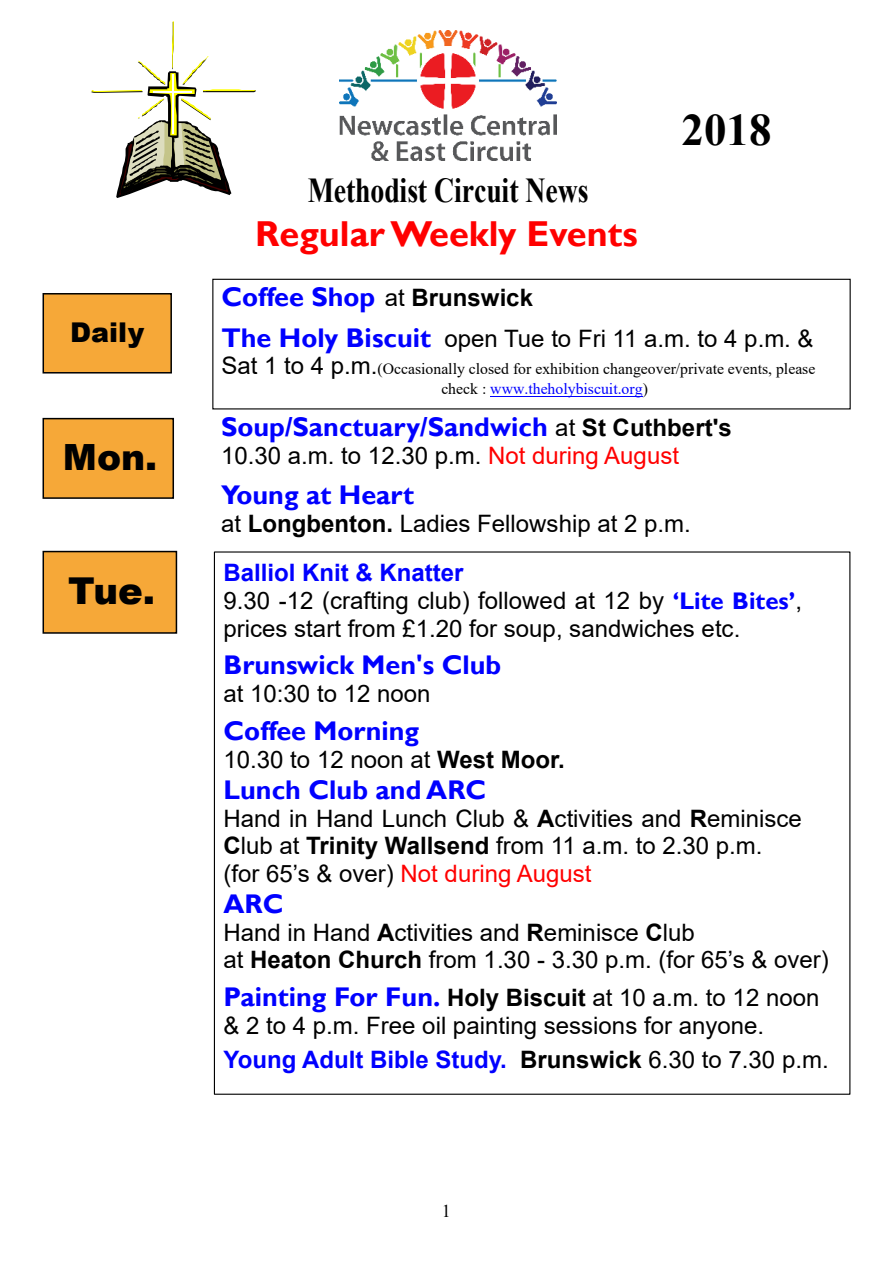
<style>
.page{position:relative;width:893px;height:1263px;background:#fff}
.page>*{position:absolute;margin:0;border:0;box-sizing:border-box;transform-origin:0 0}
.t1{font:700 45px "Times New Roman";color:#000}
.t2{font:900 37.05px "Arial";color:#000}
.t3{font:900 36.15px "Arial";color:#000}
.t4{font:700 36px "Gill Sans";color:#f00}
.t5{font:700 34.95px "Times New Roman";color:#000;scale:.8 1}
.t6{font:900 27.3px "Arial";color:#000}
.t7{font:700 27px "Gill Sans";color:#00f}
.t8{font:24px/27.5px "Arial";color:#000}
.t9{font:700 24px "Arial";color:#00f}
.t10{font:18px "Times New Roman";color:#000}
.t11{font:15.75px/19.8px "Times New Roman";color:#000}
.s1{font-family:"Arial";font-weight:400;font-size:24px;color:#000}
.s2{font-family:"Arial";font-size:24px;color:#000}
.s3{font-family:"Gill Sans";font-weight:700;font-size:27px;color:#00f}
.s4{font-family:"Arial";font-size:24px}
.s5{color:#00f}
.s6{color:#f00}
.s7{font-weight:700}
.s8{font-weight:700;color:#00f}
.s9{font-family:"Gill Sans";font-weight:700;color:#00f}
.s10{color:#000}
.s11{font-weight:400;color:#000}
</style>
<div class="page">
<svg style="left:91px;top:21px;width:165px;height:177px"></svg>
<div style="left:43px;top:418px;width:131px;height:81px;background:#f6a838;border:2px solid #000"></div>
<div style="left:43px;top:551px;width:134px;height:83px;background:#f6a838;border:2px solid #000"></div>
<div style="left:212px;top:279px;width:639px;height:130px;border:1px solid #000"></div>
<hr style="left:490px;top:396px;width:153px;height:1px;background:#00f">
<div style="left:43px;top:293px;width:129px;height:80px;background:#f6a838;border:2px solid #000"></div>
<img style="left:340px;top:31px;width:216px;height:129px">
<p class="t6" style="left:70px;top:323px;width:75px">Daily</p>
<h3 class="t3" style="left:63px;top:444px;width:96px">Mon.</h3>
<h2 class="t2" style="left:68px;top:578px;width:88px">Tue.</h2>
<h3 class="t5" style="left:308px;top:178px;width:352px">Methodist Circuit News</h3>
<h3 class="t4" style="left:255px;top:221px;width:384px">Regular Weekly Events</h3>
<h1 class="t1" style="left:681px;top:114px;width:92px">2018</h1>
<p class="t7" style="left:221px;top:288px;width:313px">Coffee Shop <span class="s1">at</span> <span class="s2">Brunswick</span></p>
<p class="t8" style="left:221px;top:327px;width:594px"><span class="s3">The Holy Biscuit</span> open Tue to Fri 11 a.m. to 4 p.m. &amp;</p>
<p class="t11" style="left:441px;top:361px;width:376px;text-indent:-220px"><span class="s4">Sat 1 to 4 p.m.</span>(Occasionally closed for exhibition changeover/private events, please check : <span class="s5">www.theholybiscuit.org</span>)</p>
<p class="t7" style="left:221px;top:418px;width:512px">Soup/Sanctuary/Sandwich <span class="s1">at</span> <span class="s2">St Cuthbert's</span></p>
<p class="t8" style="left:221px;top:444px;width:459px">10.30 a.m. to 12.30 p.m. <span class="s6">Not during August</span></p>
<p class="t7" style="left:221px;top:486px;width:195px">Young at Heart</p>
<p class="t8" style="left:221px;top:512px;width:471px">at <span class="s7">Longbenton.</span> Ladies Fellowship at 2 p.m.</p>
<p class="t8" style="left:223px;top:561px;width:580px"><span class="s8">Balliol Knit &amp; Knatter<br></span>9.30 -12 (crafting club) followed at 12 by <span class="s9">‘Lite Bites’</span>, prices start from £1.20 for soup, sandwiches etc.</p>
<p class="t7" style="left:223px;top:656px;width:279px">Brunswick Men's Club</p>
<p class="t8" style="left:223px;top:682px;width:209px">at 10:30 to 12 noon</p>
<p class="t7" style="left:223px;top:721px;width:197px">Coffee Morning</p>
<p class="t8" style="left:223px;top:748px;width:343px">10.30 to 12 noon at <span class="s7">West Moor.</span></p>
<p class="t7" style="left:223px;top:780px;width:264px">Lunch Club and ARC</p>
<p class="t8" style="left:223px;top:807px;width:580px">Hand in Hand Lunch Club &amp; <span class="s7">A</span>ctivities and <span class="s7">R</span>eminisce<br><span class="s7">C</span>lub at <span class="s7">Trinity Wallsend</span> from 11 a.m. to 2.30 p.m. (for 65’s &amp; over) <span class="s6">Not during August</span></p>
<p class="t7" style="left:223px;top:894px;width:62px">ARC</p>
<p class="t8" style="left:223px;top:921px;width:607px">Hand in Hand <span class="s7">A</span>ctivities and <span class="s7">R</span>eminisce <span class="s7">C</span>lub<br>at <span class="s7">Heaton Church</span> from 1.30 - 3.30 p.m. (for 65’s &amp; over)</p>
<p class="t8" style="left:223px;top:986px;width:597px;line-height:27.9px"><span class="s3">Painting For Fun.</span> <span class="s7">Holy Biscuit</span> at 10 a.m. to 12 noon &amp; 2 to 4 p.m. Free oil painting sessions for anyone.</p>
<p class="t9" style="left:223px;top:1051px;width:607px">Young Adult Bible Study. <span class="s10">Brunswick</span> <span class="s11">6.30 to 7.30 p.m.</span></p>
<p class="t10" style="left:442px;top:1205px;width:10px">1</p>
</div>
